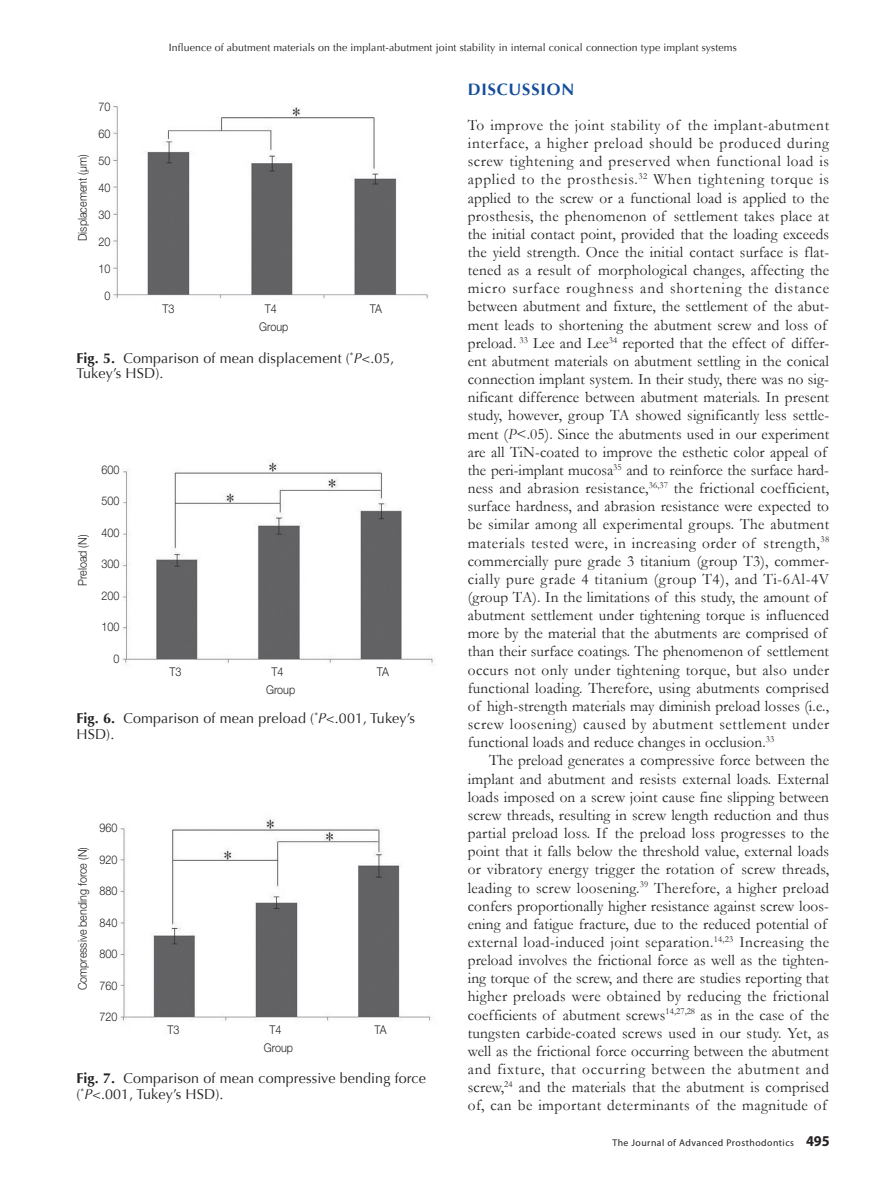
<style>
.page{position:relative;width:893px;height:1191px;background:#fff}
.page>*{position:absolute;margin:0;border:0;box-sizing:border-box;transform-origin:0 0}
.t1{font:700 16.5px "Optima";letter-spacing:.05em;color:#154e9b}
.t2{font:15.75px/18.1px "Garamond";letter-spacing:.01em;color:#231f20}
.t3{font:14.25px/15.8px "Optima";letter-spacing:.01em;color:#231f20}
.t4{font:300 12px "Helvetica Neue LT Pro";color:#231f20;scale:.9 1}
.t5{font:10.5px "Optima";letter-spacing:.01em;color:#231f20}
.t6{font:9.75px "Myriad Pro";letter-spacing:.05em;color:#231f20}
.s1{font-weight:700}
.s2{font-style:italic}
.s3{font-weight:700;font-size:15px}
</style>
<div class="page">
<img style="left:121px;top:462px;width:312px;height:203px">
<img style="left:120px;top:818px;width:312px;height:216px">
<img style="left:113px;top:106px;width:315px;height:193px">
<p class="t5" style="left:169px;top:42px;width:569px">Influence of abutment materials on the implant-abutment joint stability in internal conical connection type implant systems</p>
<p class="t4" style="left:75px;top:241px;width:97px;rotate:-90deg">Displacement (µm)</p>
<p class="t4" style="left:99px;top:100px;width:15px">70</p>
<p class="t4" style="left:99px;top:127px;width:15px">60</p>
<p class="t4" style="left:99px;top:154px;width:15px">50</p>
<p class="t4" style="left:99px;top:181px;width:15px">40</p>
<p class="t4" style="left:99px;top:208px;width:15px">30</p>
<p class="t4" style="left:99px;top:235px;width:15px">20</p>
<p class="t4" style="left:99px;top:262px;width:15px">10</p>
<p class="t4" style="left:105px;top:289px;width:8px">0</p>
<p class="t4" style="left:163px;top:302px;width:15px">T3</p>
<p class="t4" style="left:265px;top:302px;width:15px">T4</p>
<p class="t4" style="left:370px;top:302px;width:15px">TA</p>
<p class="t4" style="left:259px;top:320px;width:34px">Group</p>
<p class="t3" style="left:77px;top:350px;width:320px"><span class="s1">Fig. 5.</span> Comparison of mean displacement (<sup>*</sup><span class="s2">P&lt;</span>.05,<br>Tukey’s HSD).</p>
<p class="t4" style="left:75px;top:586px;width:58px;rotate:-90deg">Preload (N)</p>
<p class="t4" style="left:102px;top:462px;width:22px">600</p>
<p class="t4" style="left:102px;top:494px;width:22px">500</p>
<p class="t4" style="left:102px;top:525px;width:22px">400</p>
<p class="t4" style="left:102px;top:557px;width:22px">300</p>
<p class="t4" style="left:102px;top:588px;width:22px">200</p>
<p class="t4" style="left:102px;top:620px;width:22px">100</p>
<p class="t4" style="left:114px;top:651px;width:8px">0</p>
<p class="t4" style="left:170px;top:664px;width:15px">T3</p>
<p class="t4" style="left:272px;top:664px;width:15px">T4</p>
<p class="t4" style="left:377px;top:664px;width:15px">TA</p>
<p class="t4" style="left:266px;top:682px;width:34px">Group</p>
<p class="t3" style="left:77px;top:710px;width:340px"><span class="s1">Fig. 6.</span> Comparison of mean preload (<sup>*</sup><span class="s2">P&lt;</span>.001, Tukey’s<br>HSD).</p>
<p class="t4" style="left:75px;top:990px;width:161px;rotate:-90deg">Compressive bending force (N)</p>
<p class="t4" style="left:99px;top:820px;width:22px">960</p>
<p class="t4" style="left:99px;top:852px;width:22px">920</p>
<p class="t4" style="left:99px;top:883px;width:22px">880</p>
<p class="t4" style="left:99px;top:915px;width:22px">840</p>
<p class="t4" style="left:99px;top:946px;width:22px">800</p>
<p class="t4" style="left:99px;top:978px;width:22px">760</p>
<p class="t4" style="left:99px;top:1009px;width:22px">720</p>
<p class="t4" style="left:167px;top:1022px;width:15px">T3</p>
<p class="t4" style="left:270px;top:1022px;width:15px">T4</p>
<p class="t4" style="left:375px;top:1022px;width:15px">TA</p>
<p class="t4" style="left:264px;top:1040px;width:34px">Group</p>
<p class="t3" style="left:77px;top:1071px;width:351px"><span class="s1">Fig. 7.</span> Comparison of mean compressive bending force (<sup>*</sup><span class="s2">P&lt;</span>.001, Tukey’s HSD).</p>
<p class="t1" style="left:468px;top:79px;width:108px">DISCUSSION</p>
<p class="t2" style="left:468px;top:115px;width:363px">To improve the joint stability of the implant-abutment interface, a higher preload should be produced during screw tightening and preserved when functional load is applied to the prosthesis.<sup>32</sup> When tightening torque is applied to the screw or a functional load is applied to the prosthesis, the phenomenon of settlement takes place at the initial contact point, provided that the loading exceeds the yield strength. Once the initial contact surface is flat&shy;tened as a result of morphological changes, affecting the micro surface roughness and shortening the distance between abutment and fixture, the settlement of the abut&shy;ment leads to shortening the abutment screw and loss of preload. <sup>33</sup> Lee and Lee<sup>34</sup> reported that the effect of differ&shy;ent abutment materials on abutment settling in the conical connection implant system. In their study, there was no sig&shy;nificant difference between abutment materials. In present study, however, group TA showed significantly less settle&shy;ment (<span class="s2">P</span>&lt;.05). Since the abutments used in our experiment are all TiN-coated to improve the esthetic color appeal of the peri-implant mucosa<sup>35</sup> and to reinforce the surface hard&shy;ness and abrasion resistance,<sup>36,37</sup> the frictional coefficient, surface hardness, and abrasion resistance were expected to be similar among all experimental groups. The abutment materials tested were, in increasing order of strength,<sup>38 </sup>commercially pure grade 3 titanium (group T3), commer&shy;cially pure grade 4 titanium (group T4), and Ti-6Al-4V (group TA). In the limitations of this study, the amount of abutment settlement under tightening torque is influenced more by the material that the abutments are comprised of than their surface coatings. The phenomenon of settlement occurs not only under tightening torque, but also under functional loading. Therefore, using abutments comprised of high-strength materials may diminish preload losses (i.e., screw loosening) caused by abutment settlement under functional loads and reduce changes in occlusion.<sup>33</sup></p>
<p class="t2" style="left:468px;top:751px;width:363px;text-indent:21px">The preload generates a compressive force between the implant and abutment and resists external loads. External loads imposed on a screw joint cause fine slipping between screw threads, resulting in screw length reduction and thus partial preload loss. If the preload loss progresses to the point that it falls below the threshold value, external loads or vibratory energy trigger the rotation of screw threads, leading to screw loosening.<sup>39</sup> Therefore, a higher preload confers proportionally higher resistance against screw loos&shy;ening and fatigue fracture, due to the reduced potential of external load-induced joint separation.<sup>14,23</sup> Increasing the preload involves the frictional force as well as the tighten&shy;ing torque of the screw, and there are studies reporting that higher preloads were obtained by reducing the frictional coefficients of abutment screws<sup>14,27,28</sup> as in the case of the tungsten carbide-coated screws used in our study. Yet, as well as the frictional force occurring between the abutment and fixture, that occurring between the abutment and screw,<sup>24</sup> and the materials that the abutment is comprised of, can be important determinants of the magnitude of</p>
<p class="t6" style="left:612px;top:1136px;width:219px">The Journal of Advanced Prosthodontics <span class="s3">495</span></p>
</div>
